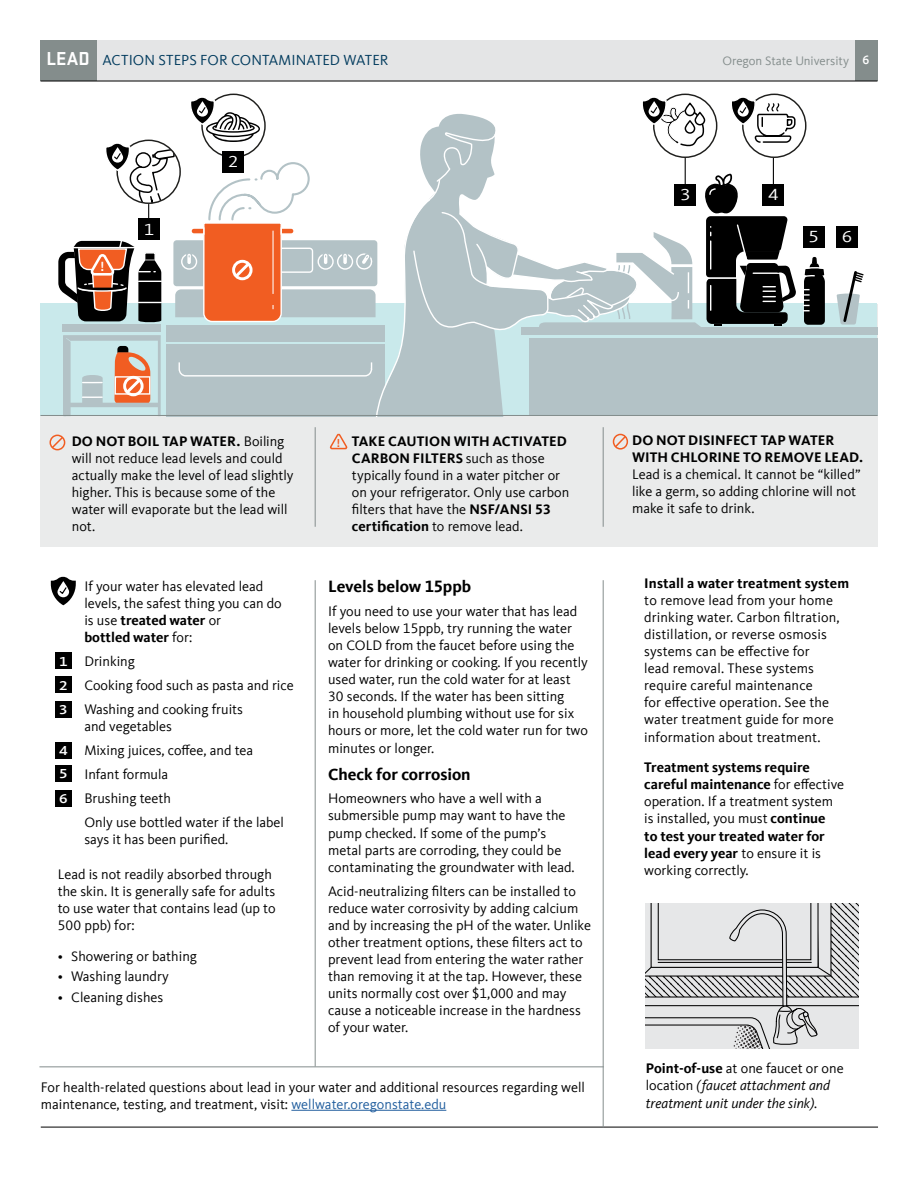
<style>
.page{position:relative;width:918px;height:1188px;background:#fff}
.page>*{position:absolute;margin:0;border:0;box-sizing:border-box;transform-origin:0 0}
.Question_Headings{font:700 16.8px "Kievit Offc";letter-spacing:-.005em;color:#000}
.Body-Bullets{font:16.5px "Kievit Offc";color:#fff;scale:1.18 1}
.t1{font:15px "Kievit Offc";letter-spacing:.005em;color:#003a5d}
.Body{font:14.25px/17.1px "Kievit Offc";color:#000}
.Question_Headings-2{font:14.25px/17.1px "Kievit Offc";color:#000}
.Body-Bullets-2{font:14.25px/17.1px "Kievit Offc";color:#000}
.t2{font:italic 14.25px/17.1px "Kievit Offc";color:#000}
.t3{font:700 13.8px "Stratum 2";color:#fff}
.Body-Bullets-3{font:500 13.35px "Kievit Offc";color:#fff;scale:1.18 1}
.t4{font:12.75px "Kievit Offc";color:#848d8c}
.t5{font:500 12.75px "Kievit Offc";color:#fff}
.t6{font:700 12px "Stratum 2";color:#f15d22}
.s1{font-family:"Stratum 2";font-weight:700;font-size:19.5px;color:#fff}
.s2{font-weight:700}
.s3{color:#215e9e}
.s4{font-weight:700;font-style:normal}
.s5{font-style:normal}
</style>
<div class="page">
<div style="left:40px;top:304px;width:838px;height:243px;background:#eaebeb"></div>
<div style="left:40px;top:304px;width:837px;height:112px;background:#c9e9eb"></div>
<svg style="left:420px;top:127px;width:15px;height:22px"></svg>
<div style="left:529px;top:339px;width:348px;height:77px;background:#b3c2c6"></div>
<div style="left:521px;top:328px;width:356px;height:7px;background:#b3c2c6"></div>
<div style="left:63px;top:325px;width:98px;height:7px;background:#b3c2c6"></div>
<div style="left:166px;top:325px;width:219px;height:16px;background:#b3c2c6"></div>
<div style="left:166px;top:344px;width:219px;height:72px;background:#b3c2c6"></div>
<svg style="left:178px;top:362px;width:193px;height:15px"></svg>
<svg style="left:371px;top:149px;width:178px;height:266px"></svg>
<svg style="left:837px;top:271px;width:28px;height:54px"></svg>
<svg style="left:63px;top:335px;width:98px;height:80px"></svg>
<svg style="left:435px;top:95px;width:392px;height:233px"></svg>
<svg style="left:58px;top:95px;width:318px;height:228px"></svg>
<div style="left:138px;top:219px;width:21px;height:21px;background:#000"></div>
<div style="left:223px;top:151px;width:21px;height:21px;background:#000"></div>
<div style="left:675px;top:184px;width:21px;height:21px;background:#000"></div>
<div style="left:763px;top:184px;width:21px;height:21px;background:#000"></div>
<div style="left:803px;top:226px;width:21px;height:21px;background:#000"></div>
<div style="left:837px;top:226px;width:21px;height:21px;background:#000"></div>
<svg style="left:51px;top:576px;width:25px;height:29px"></svg>
<hr style="left:291px;top:1110px;width:155px;height:1px;background:#215e9e">
<hr style="left:41px;top:1127px;width:837px;height:1px;background:#000">
<hr style="left:315px;top:580px;width:1px;height:486px;background:#848d8c">
<hr style="left:603px;top:580px;width:1px;height:547px;background:#848d8c">
<hr style="left:39px;top:1067px;width:565px;height:1px;background:#848d8c">
<hr style="left:70px;top:403px;width:89px;height:4px;background:#b3c2c6">
<div style="left:613px;top:434px;width:15px;height:16px;border:2px solid #f15d22;border-radius:50%"></div>
<svg style="left:613px;top:434px;width:14px;height:15px"></svg>
<svg style="left:50px;top:435px;width:15px;height:15px"></svg>
<hr style="left:603px;top:427px;width:1px;height:100px;background:#848d8c">
<hr style="left:315px;top:427px;width:1px;height:100px;background:#848d8c">
<svg style="left:329px;top:433px;width:19px;height:17px"></svg>
<div style="left:41px;top:40px;width:837px;height:41px;background:#e4e5e6"></div>
<div style="left:855px;top:40px;width:23px;height:41px;background:#848d8c"></div>
<div style="left:40px;top:40px;width:57px;height:41px;background:#848d8c"></div>
<hr style="left:40px;top:81px;width:838px;height:1px;background:#000">
<hr style="left:40px;top:415px;width:838px;height:1px;background:#848d8c">
<svg style="left:645px;top:903px;width:214px;height:146px;background:#c9cacb"></svg>
<div style="left:55px;top:652px;width:17px;height:17px;background:#000"></div>
<div style="left:55px;top:676px;width:17px;height:17px;background:#000"></div>
<div style="left:55px;top:701px;width:17px;height:17px;background:#000"></div>
<div style="left:55px;top:742px;width:17px;height:17px;background:#000"></div>
<div style="left:55px;top:765px;width:17px;height:17px;background:#000"></div>
<div style="left:55px;top:790px;width:17px;height:17px;background:#000"></div>
<p class="t1" style="left:46px;top:51px;width:343px"><span class="s1">LEAD</span> ACTION STEPS FOR CONTAMINATED WATER</p>
<p class="t5" style="left:863px;top:52px;width:8px">6</p>
<p class="t4" style="left:722px;top:53px;width:128px">Oregon State University</p>
<p class="t3" style="left:101px;top:257px;width:5px">!</p>
<p class="Body-Bullets" style="left:144px;top:220px;width:10px">1</p>
<p class="Body-Bullets" style="left:228px;top:153px;width:10px">2</p>
<p class="Body-Bullets" style="left:680px;top:185px;width:10px">3</p>
<p class="Body-Bullets" style="left:768px;top:185px;width:10px">4</p>
<p class="Body-Bullets" style="left:808px;top:228px;width:10px">5</p>
<p class="Body-Bullets" style="left:842px;top:228px;width:10px">6</p>
<p class="Body" style="left:72px;top:433px;width:223px"><span class="s2">DO NOT BOIL TAP WATER.</span> Boiling will not reduce lead levels and could actually make the level of lead slightly higher. This is because some of the water will evaporate but the lead will not.</p>
<p class="Body" style="left:352px;top:433px;width:219px"><span class="s2">TAKE CAUTION WITH ACTIVATED<br>CARBON FILTERS</span> such as those typically found in a water pitcher or on your refrigerator. Only use carbon filters that have the <span class="s2">NSF/ANSI 53 certification</span> to remove lead.</p>
<p class="t6" style="left:337px;top:434px;width:5px">!</p>
<p class="Body" style="left:84px;top:578px;width:199px">If your water has elevated lead levels, the safest thing you can do is use <span class="s2">treated water</span> or<br><span class="s2">bottled water</span> for:</p>
<p class="Body" style="left:84px;top:653px;width:52px">Drinking</p>
<p class="Body" style="left:84px;top:677px;width:211px">Cooking food such as pasta and rice</p>
<p class="Body" style="left:84px;top:701px;width:160px">Washing and cooking fruits and vegetables</p>
<p class="Body" style="left:84px;top:742px;width:171px">Mixing juices, coffee, and tea</p>
<p class="Body" style="left:84px;top:766px;width:85px">Infant formula</p>
<p class="Body" style="left:84px;top:790px;width:88px">Brushing teeth</p>
<p class="Body-Bullets-2" style="left:84px;top:813px;width:201px">Only use bottled water if the label says it has been purified.</p>
<p class="Question_Headings-2" style="left:58px;top:866px;width:219px">Lead is not readily absorbed through the skin. It is generally safe for adults to use water that contains lead (up to<br>500 ppb) for:</p>
<p class="Body-Bullets-2" style="left:58px;top:948px;width:141px">• Showering or bathing</p>
<p class="Body-Bullets-2" style="left:58px;top:968px;width:113px">• Washing laundry</p>
<p class="Body-Bullets-2" style="left:58px;top:989px;width:107px">• Cleaning dishes</p>
<p class="Body-Bullets-3" style="left:59px;top:653px;width:9px">1</p>
<p class="Body-Bullets-3" style="left:59px;top:677px;width:9px">2</p>
<p class="Body-Bullets-3" style="left:59px;top:702px;width:9px">3</p>
<p class="Body-Bullets-3" style="left:59px;top:743px;width:9px">4</p>
<p class="Body-Bullets-3" style="left:59px;top:766px;width:9px">5</p>
<p class="Body-Bullets-3" style="left:59px;top:791px;width:9px">6</p>
<p class="Question_Headings" style="left:328px;top:576px;width:145px">Levels below 15ppb</p>
<p class="Body" style="left:328px;top:603px;width:261px">If you need to use your water that has lead levels below 15ppb, try running the water on COLD from the faucet before using the water for drinking or cooking. If you recently used water, run the cold water for at least 30 seconds. If the water has been sitting<br>in household plumbing without use for six hours or more, let the cold water run for two minutes or longer.</p>
<p class="Question_Headings" style="left:328px;top:764px;width:144px">Check for corrosion</p>
<p class="Body" style="left:328px;top:790px;width:248px">Homeowners who have a well with a submersible pump may want to have the pump checked. If some of the pump’s metal parts are corroding, they could be contaminating the groundwater with lead.</p>
<p class="Body" style="left:328px;top:883px;width:264px">Acid-neutralizing filters can be installed to reduce water corrosivity by adding calcium and by increasing the pH of the water. Unlike other treatment options, these filters act to prevent lead from entering the water rather than removing it at the tap. However, these units normally cost over $1,000 and may cause a noticeable increase in the hardness of your water.</p>
<p class="Body" style="left:41px;top:1079px;width:546px">For health-related questions about lead in your water and additional resources regarding well maintenance, testing, and treatment, visit: <span class="s3">wellwater.oregonstate.edu</span></p>
<p class="Body" style="left:632px;top:432px;width:232px"><span class="s2">DO NOT DISINFECT TAP WATER<br>WITH CHLORINE TO REMOVE LEAD.<br></span>Lead is a chemical. It cannot be “killed” like a germ, so adding chlorine will not make it safe to drink.</p>
<p class="Body" style="left:644px;top:575px;width:206px"><span class="s2">Install a water treatment system </span>to remove lead from your home drinking water. Carbon filtration, distillation, or reverse osmosis systems can be effective for<br>lead removal. These systems require careful maintenance<br>for effective operation. See the water treatment guide for more information about treatment.</p>
<p class="Body" style="left:644px;top:759px;width:201px"><span class="s2">Treatment systems require careful maintenance</span> for effective operation. If a treatment system is installed, you must <span class="s2">continue<br>to test your treated water for lead every year</span> to ensure it is working correctly.</p>
<p class="t2" style="left:646px;top:1060px;width:199px"><span class="s4">Point-of-use</span> <span class="s5">at one faucet or one location</span> (faucet attachment and treatment unit under the sink).</p>
</div>
